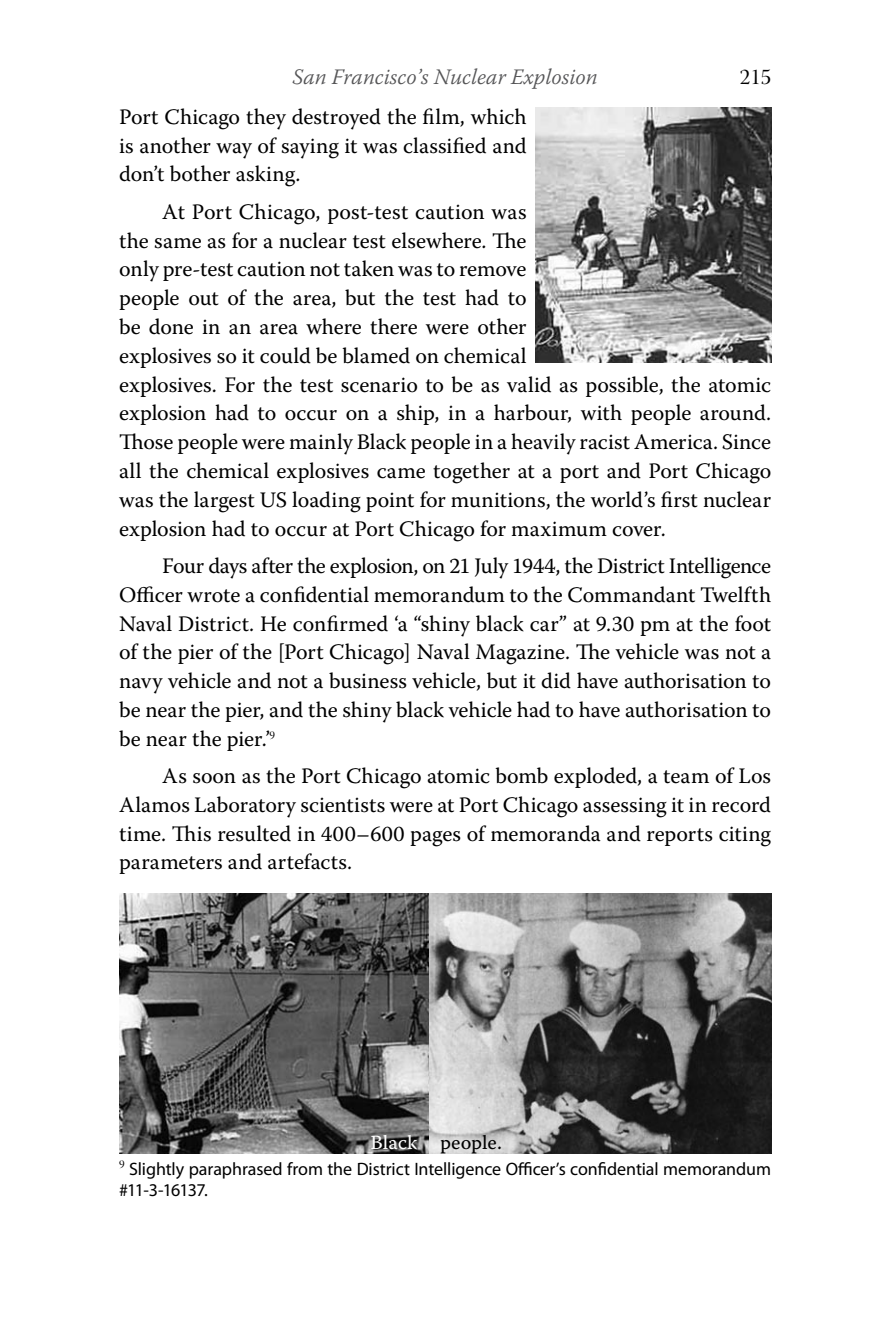
<style>
.page{position:relative;width:879px;height:1321px;background:#fff}
.page>*{position:absolute;margin:0;border:0;box-sizing:border-box;transform-origin:0 0}
.t1{font:22px/28.8px "Warnock Pro";color:#000;text-align:justify}
.t2{font:italic 300 22px "Warnock Pro";color:#555557}
.t3{font:22px "Warnock Pro Disp";color:#000}
.t4{font:20px "Warnock Pro Capt";color:#000}
.t5{font:18px/21.6px "Myriad Pro";letter-spacing:-.005em;color:#000}
.s1{color:#fff}
</style>
<div class="page">
<img style="left:535px;top:108px;width:236px;height:254px">
<img style="left:119px;top:894px;width:652px;height:259px">
<p class="t2" style="left:292px;top:64px;width:307px">San Francisco’s Nuclear Explosion</p>
<p class="t3" style="left:740px;top:65px;width:21px">215</p>
<p class="t1" style="left:119px;top:102px;width:409px">Port Chicago they destroyed the film, which is another way of saying it was classified and don’t bother asking.</p>
<p class="t1" style="left:119px;top:197px;width:653px;text-align:left;text-indent:43px">At Port Chicago, post-test caution was<br>the same as for a nuclear test elsewhere. The<br>only pre-test caution not taken was to remove<br>people out of the area, but the test had to<br>be done in an area where there were other<br>explosives so it could be blamed on chemical<br>explosives. For the test scenario to be as valid as possible, the atomic explosion had to occur on a ship, in a harbour, with people around.<br>Those people were mainly Black people in a heavily racist America. Since all the chemical explosives came together at a port and Port Chicago was the largest US loading point for munitions, the world’s first nuclear explosion had to occur at Port Chicago for maximum cover.</p>
<p class="t1" style="left:119px;top:551px;width:654px;text-indent:43px">Four days after the explosion, on 21 July 1944, the District Intelligence Officer wrote a confidential memorandum to the Commandant Twelfth Naval District. He confirmed ‘a “shiny black car” at 9.30 pm at the foot of the pier of the [Port Chicago] Naval Magazine. The vehicle was not a navy vehicle and not a business vehicle, but it did have authorisation to be near the pier, and the shiny black vehicle had to have authorisation to be near the pier.’</p>
<p class="t1" style="left:119px;top:761px;width:653px;text-indent:43px">As soon as the Port Chicago atomic bomb exploded, a team of Los Alamos Laboratory scientists were at Port Chicago assessing it in record time. This resulted in 400–600 pages of memoranda and reports citing parameters and artefacts.</p>
<p class="t4" style="left:370px;top:1130px;width:133px"><span class="s1">Black</span> people.</p>
<p class="t5" style="left:119px;top:1158px;width:653px;text-indent:10px">Slightly paraphrased from the District Intelligence Officer’s confidential memorandum #11-3-16137.</p>
</div>
